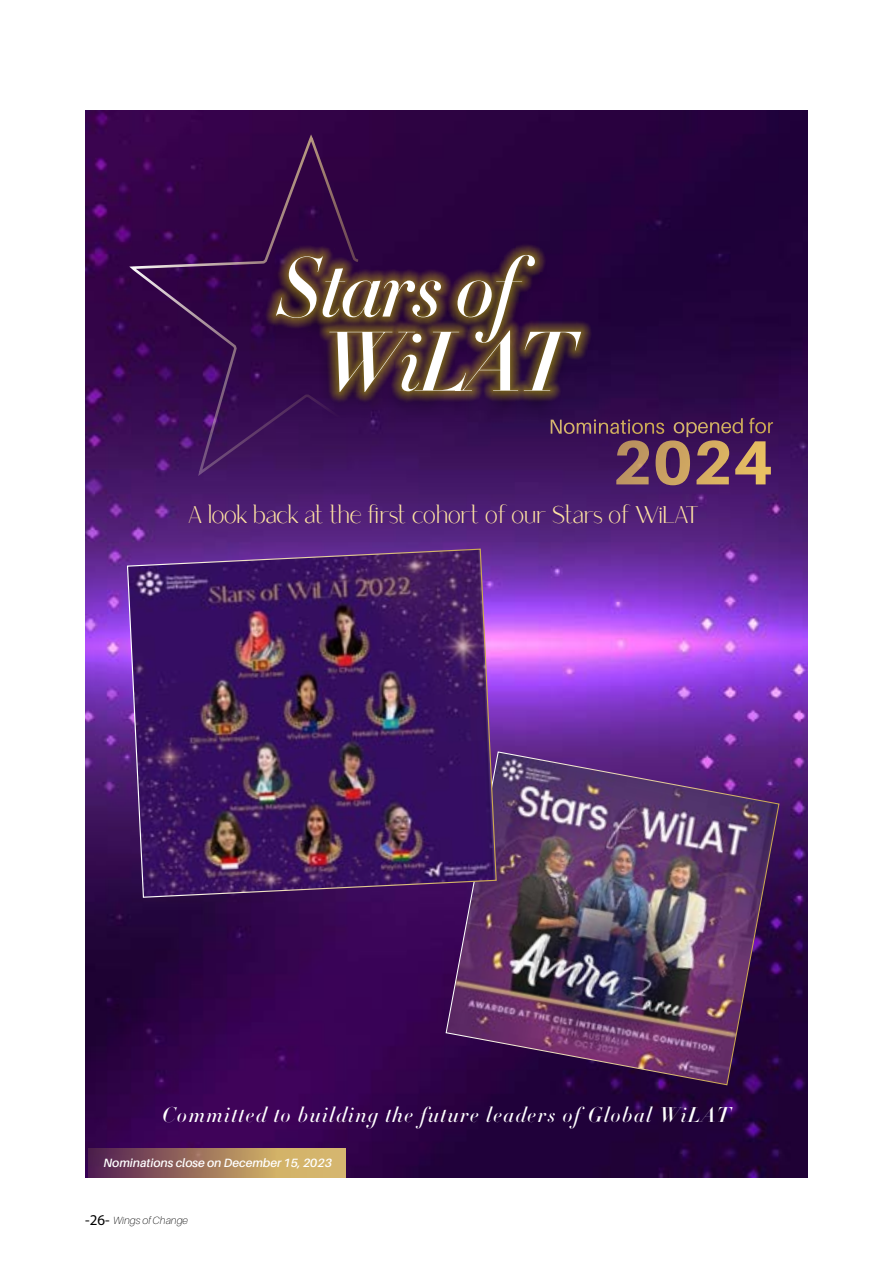
<style>
.page{position:relative;width:893px;height:1263px;background:#fff}
.page>*{position:absolute;margin:0;border:0;box-sizing:border-box;transform-origin:0 0}
.t1{font:24px "Saudagar";color:#ffe4a3}
.t2{font:21px "Didot HTF M64 Medium Ital";letter-spacing:.075em;color:#fff}
.t3{font:italic 600 12px "Aileron";color:#fff}
.t4{font:italic 100 10.5px "Aileron";color:#000}
.s1{font-family:"Myriad Pro";font-weight:400;font-style:normal;font-size:15px}
</style>
<div class="page">
<img style="left:85px;top:111px;width:723px;height:1067px">
<div style="left:257px;top:251px;width:339px;height:171px;background:#000;opacity:.75"></div>
<div style="left:265px;top:244px;width:327px;height:159px;background:#ffed00;opacity:.79"></div>
<svg style="left:421px;top:255px;width:160px;height:137px"></svg>
<svg style="left:126px;top:131px;width:295px;height:347px"></svg>
<svg style="left:551px;top:418px;width:222px;height:67px"></svg>
<img style="left:445px;top:751px;width:335px;height:335px">
<svg style="left:89px;top:1148px;width:257px;height:30px"></svg>
<img style="left:126px;top:548px;width:371px;height:350px">
<p class="t1" style="left:189px;top:503px;width:513px">A look back at the first cohort of our Stars of WiLAT</p>
<p class="t2" style="left:162px;top:1101px;width:570px">Committed to building the future leaders of Global WiLAT</p>
<p class="t3" style="left:103px;top:1156px;width:230px">Nominations close on December 15, 2023</p>
<p class="t4" style="left:85px;top:1214px;width:104px"><span class="s1">-26-</span> Wings of Change</p>
</div>
